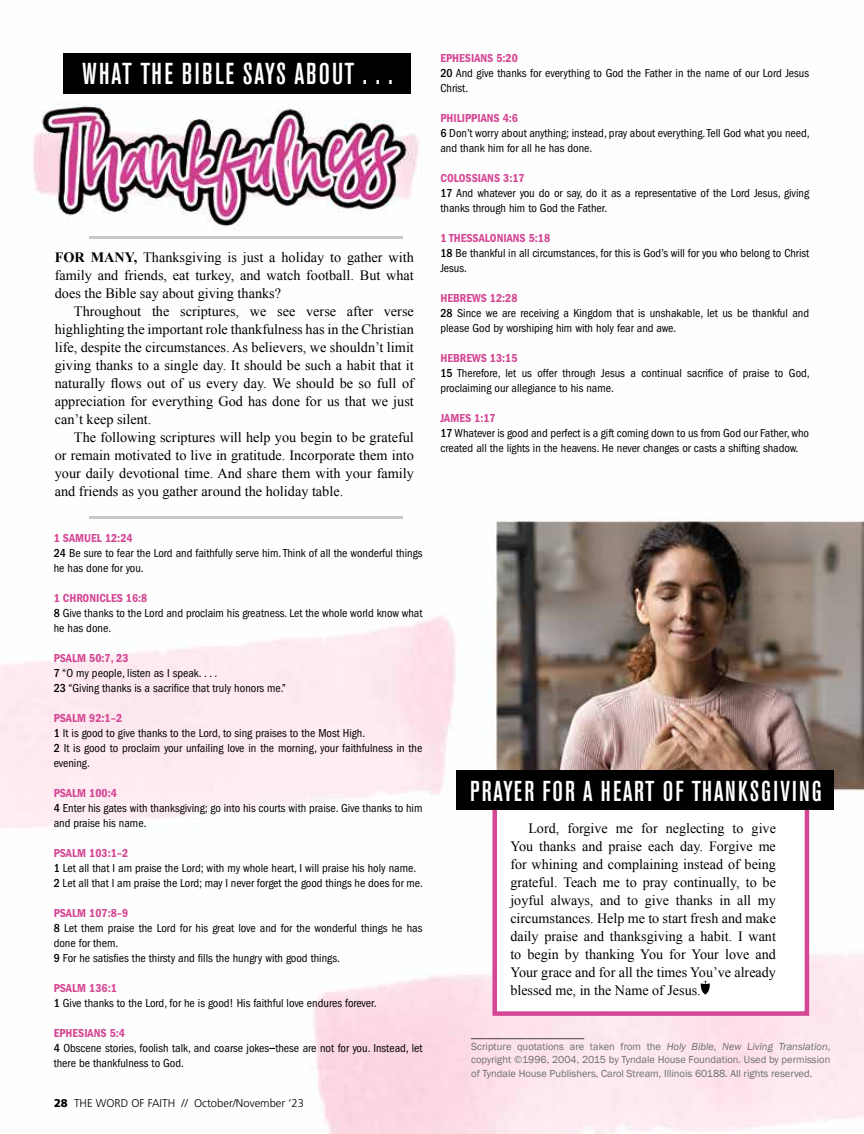
<style>
.page{position:relative;width:864px;height:1134px;background:#fff}
.page>*{position:absolute;margin:0;border:0;box-sizing:border-box;transform-origin:0 0}
.t1{font:500 condensed 30px "Akzidenz Grotesk BE";letter-spacing:.06em;color:#fff}
.t2{font:500 condensed 28.5px "Akzidenz Grotesk BE";letter-spacing:.07em;color:#fff}
.t3{font:14.25px/18px "Times New Roman";color:#000;text-align:justify}
.t4{font:condensed 12px/15px "Franklin Gothic";color:#000}
.t5{font:300 11.25px "Frutiger";color:#000}
.t6{font:10.5px/13.5px "Franklin Gothic";color:#6a6d70;text-align:justify}
.s1{font-weight:700}
.s2{font-weight:600;color:#d54794}
.s3{font-weight:500}
.s4{font-family:"Druk";font-weight:700;font-stretch:normal}
.s5{font-weight:900}
.s6{font-style:italic}
</style>
<div class="page">
<img style="left:0;top:53px;width:864px;height:1081px">
<div style="left:492px;top:790px;width:317px;height:226px;background:#fff;border:4px solid #d54794"></div>
<div style="left:64px;top:53px;width:347px;height:41px;background:#000"></div>
<svg style="left:701px;top:981px;width:9px;height:14px"></svg>
<div style="left:456px;top:770px;width:378px;height:40px;background:#000"></div>
<hr style="left:89px;top:517px;width:313px;height:2px;background:#000">
<hr style="left:89px;top:237px;width:313px;height:2px;background:#000">
<h1 class="t1" style="left:83px;top:57px;width:312px">WHAT THE BIBLE SAYS ABOUT . . .</h1>
<p class="t3" style="left:55px;top:248px;width:361px"><span class="s1">FOR MANY,</span> Thanksgiving is just a holiday to gather with family and friends, eat turkey, and watch football. But what does the Bible say about giving thanks?</p>
<p class="t3" style="left:55px;top:302px;width:361px;text-indent:19px">Throughout the scriptures, we see verse after verse highlighting the important role thankfulness has in the Christian life, despite the circumstances. As believers, we shouldn’t limit giving thanks to a single day. It should be such a habit that it naturally flows out of us every day. We should be so full of appreciation for everything God has done for us that we just can’t keep silent.</p>
<p class="t3" style="left:55px;top:428px;width:361px;text-indent:19px">The following scriptures will help you begin to be grateful or remain motivated to live in gratitude. Incorporate them into your daily devotional time. And share them with your family and friends as you gather around the holiday table.</p>
<p class="t4" style="left:54px;top:531px;width:370px"><span class="s2">1 SAMUEL 12:24<br></span><span class="s3">24</span> Be sure to fear the Lord and faithfully serve him. Think of all the wonderful things he has done for you.</p>
<p class="t4" style="left:54px;top:591px;width:370px"><span class="s2">1 CHRONICLES 16:8<br></span><span class="s3">8</span> Give thanks to the Lord and proclaim his greatness. Let the whole world know what he has done.</p>
<p class="t4" style="left:54px;top:651px;width:234px"><span class="s2">PSALM 50:7, 23<br></span><span class="s3">7</span> “O my people, listen as I speak. . . .<br><span class="s3">23</span> “Giving thanks is a sacrifice that truly honors me.”</p>
<p class="t4" style="left:54px;top:711px;width:370px"><span class="s2">PSALM 92:1–2<br></span><span class="s3">1</span> It is good to give thanks to the Lord, to sing praises to the Most High.<br><span class="s3">2</span> It is good to proclaim your unfailing love in the morning, your faithfulness in the evening.</p>
<p class="t4" style="left:54px;top:786px;width:370px"><span class="s2">PSALM 100:4<br></span><span class="s3">4</span> Enter his gates with thanksgiving; go into his courts with praise. Give thanks to him and praise his name.</p>
<p class="t4" style="left:54px;top:846px;width:371px"><span class="s2">PSALM 103:1–2<br></span><span class="s3">1</span> Let all that I am praise the Lord; with my whole heart, I will praise his holy name.<br><span class="s3">2</span> Let all that I am praise the Lord; may I never forget the good things he does for me.</p>
<p class="t4" style="left:54px;top:906px;width:370px"><span class="s2">PSALM 107:8–9<br></span><span class="s3">8</span> Let them praise the Lord for his great love and for the wonderful things he has done for them.<br><span class="s3">9</span> For he satisfies the thirsty and fills the hungry with good things.</p>
<p class="t4" style="left:54px;top:981px;width:324px"><span class="s2">PSALM 136:1<br></span><span class="s3">1</span> Give thanks to the Lord, for he is good! His faithful love endures forever.</p>
<p class="t4" style="left:54px;top:1026px;width:370px"><span class="s2">EPHESIANS 5:4<br></span><span class="s3">4</span> Obscene stories, foolish talk, and coarse jokes<span class="s4">—</span>these are not for you. Instead, let there be thankfulness to God.</p>
<p class="t5" style="left:54px;top:1097px;width:252px"><span class="s5">28</span> THE WORD OF FAITH // October/November ‘23</p>
<p class="t4" style="left:440px;top:51px;width:370px"><span class="s2">EPHESIANS 5:20<br></span><span class="s3">20</span> And give thanks for everything to God the Father in the name of our Lord Jesus<br>Christ.</p>
<p class="t4" style="left:440px;top:111px;width:371px"><span class="s2">PHILIPPIANS 4:6<br></span><span class="s3">6</span> Don’t worry about anything; instead, pray about everything. Tell God what you need, and thank him for all he has done.</p>
<p class="t4" style="left:440px;top:171px;width:370px"><span class="s2">COLOSSIANS 3:17<br></span><span class="s3">17</span> And whatever you do or say, do it as a representative of the Lord Jesus, giving thanks through him to God the Father.</p>
<p class="t4" style="left:440px;top:231px;width:370px"><span class="s2">1 THESSALONIANS 5:18<br></span><span class="s3">18</span> Be thankful in all circumstances, for this is God’s will for you who belong to Christ<br>Jesus.</p>
<p class="t4" style="left:440px;top:291px;width:370px"><span class="s2">HEBREWS 12:28<br></span><span class="s3">28</span> Since we are receiving a Kingdom that is unshakable, let us be thankful and please God by worshiping him with holy fear and awe.</p>
<p class="t4" style="left:440px;top:351px;width:371px"><span class="s2">HEBREWS 13:15<br></span><span class="s3">15</span> Therefore, let us offer through Jesus a continual sacrifice of praise to God, proclaiming our allegiance to his name.</p>
<p class="t4" style="left:440px;top:411px;width:370px"><span class="s2">JAMES 1:17<br></span><span class="s3">17</span> Whatever is good and perfect is a gift coming down to us from God our Father, who created all the lights in the heavens. He never changes or casts a shifting shadow.</p>
<h2 class="t2" style="left:470px;top:775px;width:353px">PRAYER FOR A HEART OF THANKSGIVING</h2>
<p class="t3" style="left:510px;top:819px;width:267px;text-indent:18px">Lord, forgive me for neglecting to give You thanks and praise each day. Forgive me for whining and complaining instead of being grateful. Teach me to pray continually, to be joyful always, and to give thanks in all my circumstances. Help me to start fresh and make daily praise and thanksgiving a habit. I want to begin by thanking You for Your love and Your grace and for all the times You’ve already blessed me, in the Name of Jesus.</p>
<p class="t3" style="left:471px;top:1022px;width:114px">________________</p>
<p class="t6" style="left:471px;top:1040px;width:361px">Scripture quotations are taken from the <span class="s6">Holy Bible</span>, <span class="s6">New Living Translation</span>, copyright ©1996, 2004, 2015 by Tyndale House Foundation. Used by permission of Tyndale House Publishers, Carol Stream, Illinois 60188. All rights reserved.</p>
</div>
